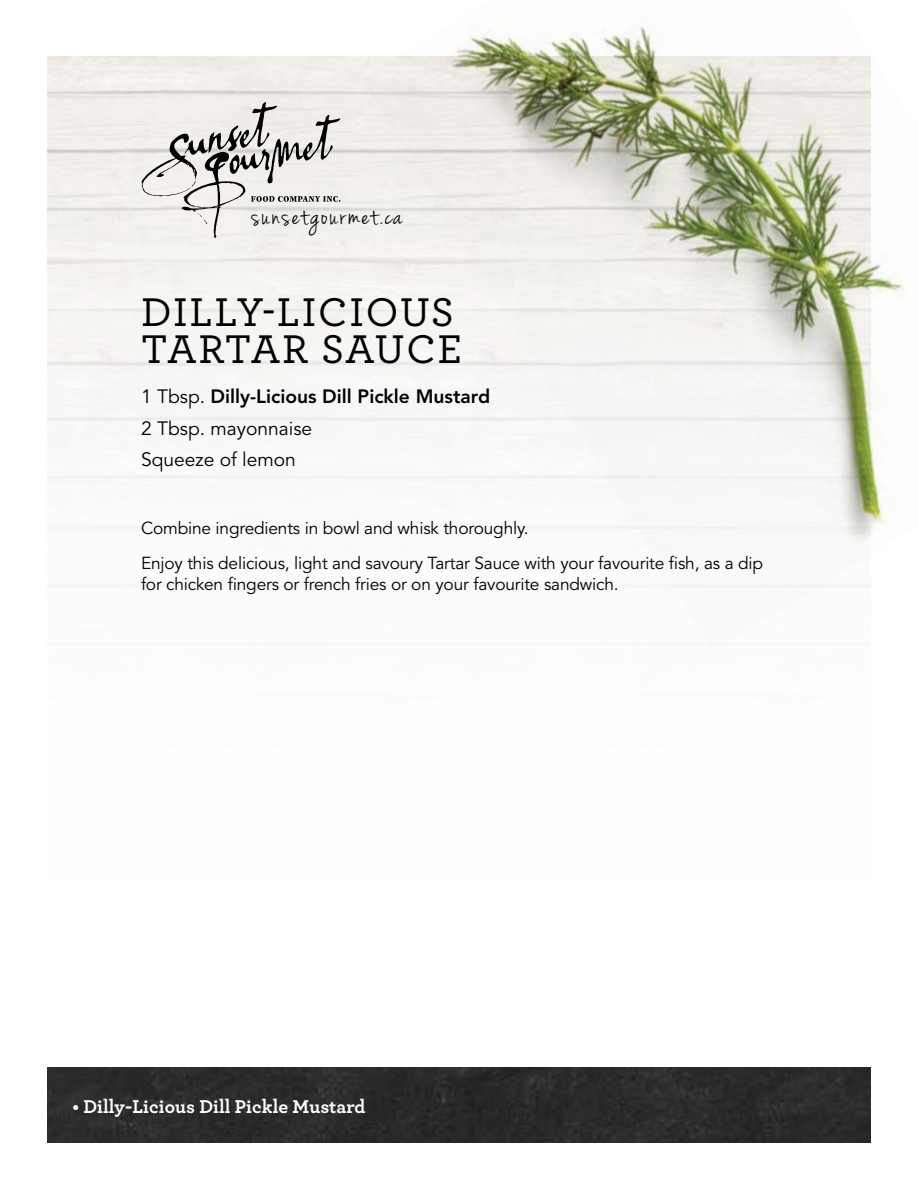
<style>
.page{position:relative;width:918px;height:1188px;background:#fff}
.page>*{position:absolute;margin:0;border:0;box-sizing:border-box;transform-origin:0 0}
.t1{font:500 42px/36.6px "Archer";letter-spacing:.04em;color:#000}
.t2{font:30px "Jenna Sue";letter-spacing:.07em;color:#000}
.t3{font:700 19.5px "Archer";color:#fff}
.t4{font:19.2px/31.8px "Avenir LT Std";color:#000}
.t5{font:17.25px/35.5px "Avenir LT Std";letter-spacing:-.01em;color:#000}
.s1{font-weight:800}
</style>
<div class="page">
<svg style="left:141px;top:101px;width:200px;height:139px;background:#d5d2cf"></svg>
<div style="left:47px;top:1068px;width:824px;height:74px;background:#2b2b2b"></div>
<img style="left:361px;top:26px;width:544px;height:619px">
<h2 class="t2" style="left:252px;top:198px;width:152px">sunsetgourmet.ca</h2>
<h1 class="t1" style="left:141px;top:292px;width:323px">DILLY-LICIOUS<br>TARTAR SAUCE</h1>
<p class="t4" style="left:141px;top:381px;width:351px">1 Tbsp. <span class="s1">Dilly-Licious Dill Pickle Mustard<br></span>2 Tbsp. mayonnaise<br>Squeeze of lemon</p>
<p class="t5" style="left:141px;top:511px;width:624px">Combine ingredients in bowl and whisk thoroughly.<br>Enjoy this delicious, light and savoury Tartar Sauce with your favourite fish, as a dip</p>
<p class="t5" style="left:141px;top:566px;width:479px">for chicken fingers or french fries or on your favourite sandwich.</p>
<p class="t3" style="left:72px;top:1091px;width:295px">• Dilly-Licious Dill Pickle Mustard</p>
</div>
